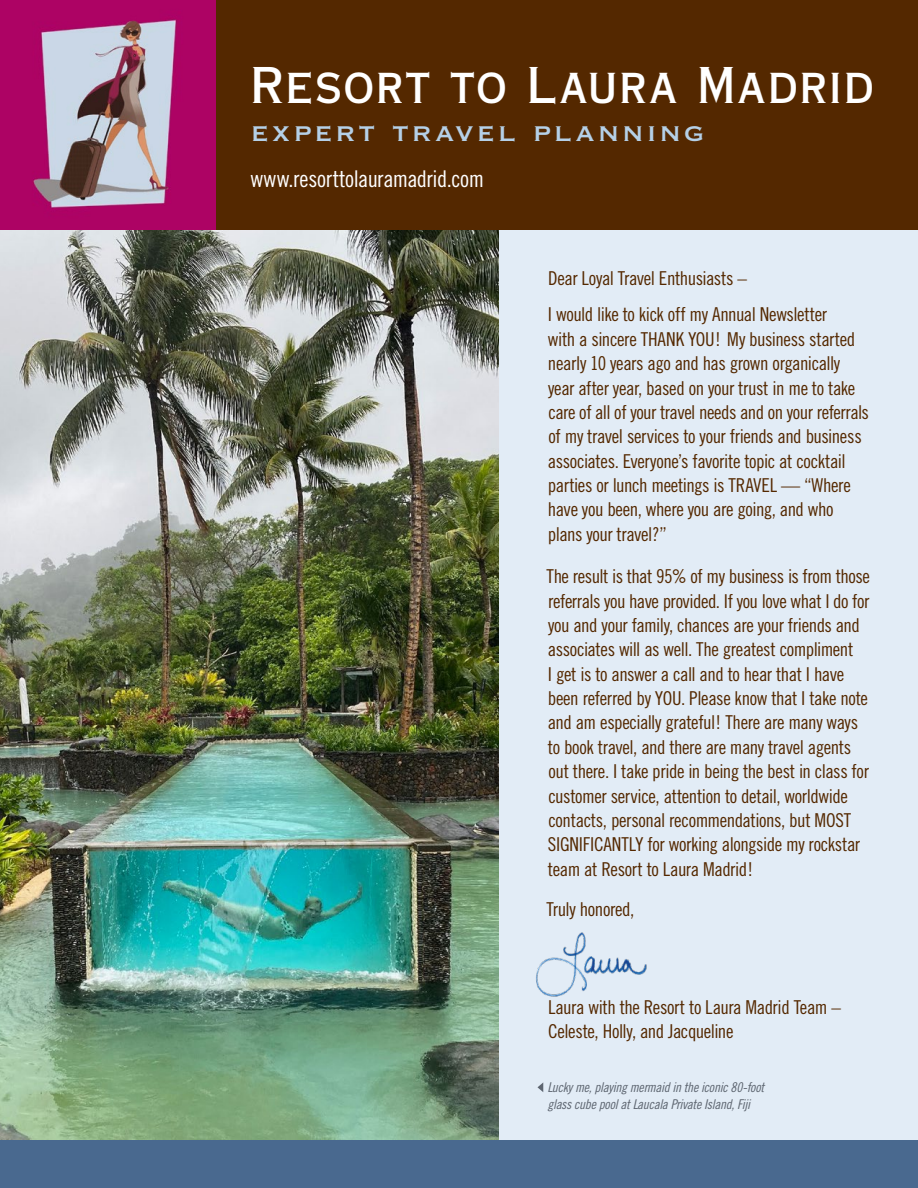
<style>
.page{position:relative;width:918px;height:1188px;background:#fff}
.page>*{position:absolute;margin:0;border:0;box-sizing:border-box;transform-origin:0 0}
.t1{font:49.5px "Copperplate Thirty AB";letter-spacing:.035em;color:#fff}
.t2{font:33.45px "Copperplate Thirty One BC";letter-spacing:.08em;color:#b5d0e7}
.t3{font:23.1px "Trade Gothic Cond Eighteen";letter-spacing:-.02em;color:#fff}
.t4{font:19.2px/24.5px "Trade Gothic Cond Eighteen";letter-spacing:-.025em;color:#542800}
.t5{font:13.5px/16.5px "Trade Gothic Cond Eighteen Obl";letter-spacing:-.025em;color:#5d6570}
</style>
<div class="page">
<img style="left:0;top:230px;width:500px;height:911px">
<div style="left:500px;top:202px;width:418px;height:946px;background:#e2ecf6"></div>
<div style="left:0;top:0;width:918px;height:230px;background:#542800"></div>
<img style="left:0;top:0;width:216px;height:230px">
<img style="left:536px;top:932px;width:111px;height:65px">
<div style="left:0;top:1141px;width:918px;height:47px;background:#49698f"></div>
<svg style="left:538px;top:1082px;width:5px;height:10px"></svg>
<h1 class="t1" style="left:250px;top:55px;width:625px">Resort to Laura Madrid</h1>
<h2 class="t2" style="left:250px;top:116px;width:456px">expert travel planning</h2>
<p class="t3" style="left:250px;top:166px;width:235px">www.resorttolauramadrid.com</p>
<p class="t4" style="left:548px;top:260px;width:281px;line-height:36.5px">Dear Loyal Travel Enthusiasts –<br>I would like to kick off my Annual Newsletter</p>
<p class="t4" style="left:548px;top:326px;width:323px">with a sincere THANK YOU! My business started nearly 10 years ago and has grown organically year after year, based on your trust in me to take care of all of your travel needs and on your referrals of my travel services to your friends and business associates. Everyone’s favorite topic at cocktail parties or lunch meetings is TRAVEL — “Where have you been, where you are going, and who plans your travel?”</p>
<p class="t4" style="left:547px;top:564px;width:325px">The result is that 95% of my business is from those referrals you have provided. If you love what I do for you and your family, chances are your friends and associates will as well. The greatest compliment<br>I get is to answer a call and to hear that I have been referred by YOU. Please know that I take note and am especially grateful! There are many ways to book travel, and there are many travel agents out there. I take pride in being the best in class for customer service, attention to detail, worldwide contacts, personal recommendations, but MOST SIGNIFICANTLY for working alongside my rockstar team at Resort to Laura Madrid!</p>
<p class="t4" style="left:547px;top:897px;width:89px">Truly honored,</p>
<p class="t4" style="left:548px;top:995px;width:294px;line-height:24px">Laura with the Resort to Laura Madrid Team –<br>Celeste, Holly, and Jacqueline</p>
<p class="t5" style="left:548px;top:1079px;width:218px">Lucky me, playing mermaid in the iconic 80-foot glass cube pool at Laucala Private Island, Fiji</p>
</div>
